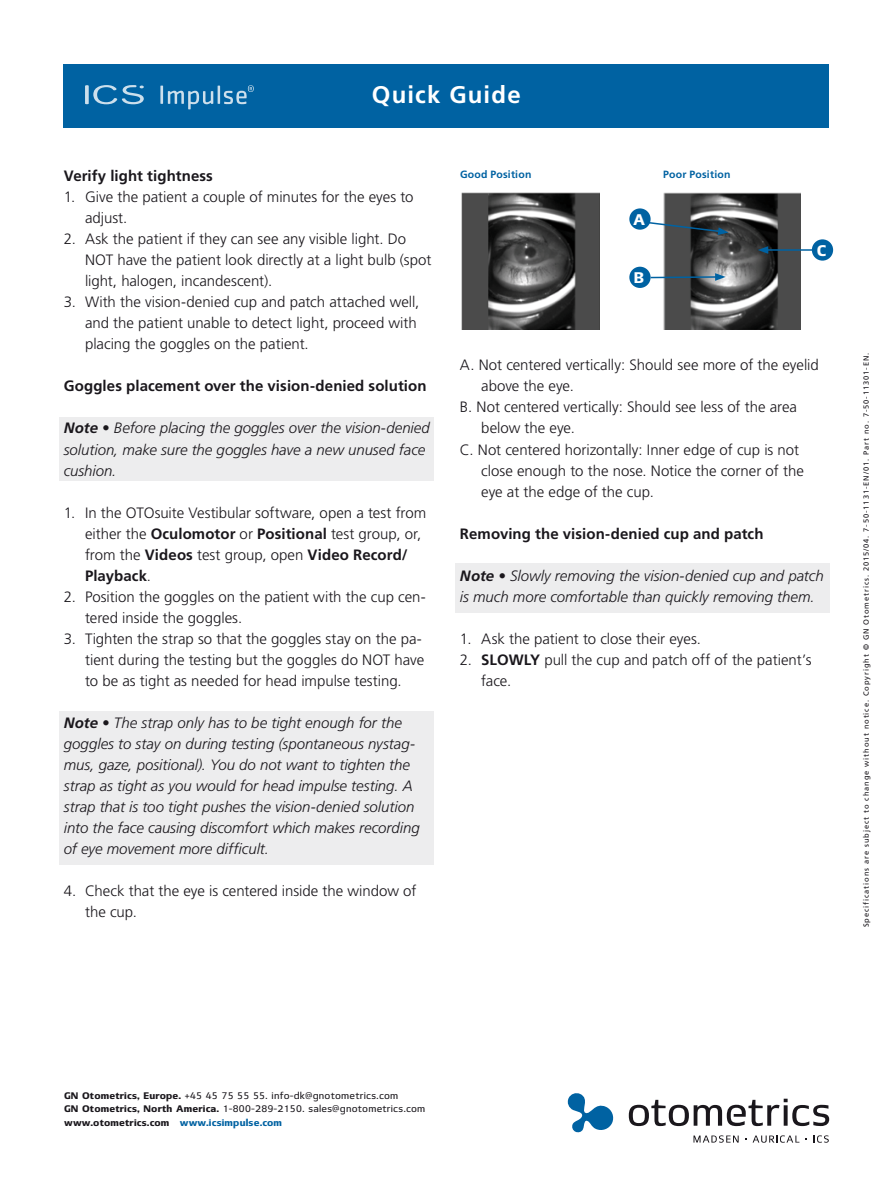
<style>
.page{position:relative;width:893px;height:1191px;background:#fff}
.page>*{position:absolute;margin:0;border:0;box-sizing:border-box;transform-origin:0 0}
.t1{font:700 24px "Frutiger";letter-spacing:.05em;color:#fff}
.t2{font:300 15px/21px "Frutiger LT Std";color:#1a171c}
.t3{font:italic 300 15px/21px "Frutiger LT Std";color:#1a171c}
.t4{font:700 15px "Frutiger LT Std";letter-spacing:.005em;color:#1a171c}
.t5{font:700 15px "Olic";color:#fff}
.t6{font:700 10.5px "Frutiger LT Std";letter-spacing:.02em;color:#0062a2}
.t7{font:9.3px/13.5px "Olic";letter-spacing:.02em;color:#1a171c}
.t8{font:7.5px "Frutiger";letter-spacing:.12em;color:#1a171c}
.s1{font-weight:700}
.s2{font-weight:700;color:#0062a2}
</style>
<div class="page">
<div style="left:455px;top:563px;width:374px;height:50px;background:#ededee"></div>
<div style="left:60px;top:711px;width:374px;height:153px;background:#ededee"></div>
<div style="left:60px;top:417px;width:374px;height:64px;background:#ededee"></div>
<div style="left:64px;top:64px;width:765px;height:64px;background:#0062a2"></div>
<svg style="left:629px;top:1098px;width:200px;height:28px"></svg>
<svg style="left:568px;top:1093px;width:45px;height:39px"></svg>
<svg style="left:693px;top:1135px;width:46px;height:7px"></svg>
<svg style="left:753px;top:1135px;width:46px;height:7px"></svg>
<svg style="left:813px;top:1135px;width:16px;height:7px"></svg>
<hr style="left:160px;top:86px;width:3px;height:18px;background:#fff">
<svg style="left:85px;top:85px;width:59px;height:19px"></svg>
<svg style="left:168px;top:85px;width:86px;height:24px"></svg>
<img style="left:461px;top:192px;width:138px;height:137px">
<img style="left:663px;top:192px;width:138px;height:138px">
<div style="left:629px;top:208px;width:22px;height:22px;background:#0062a2;border-radius:50%"></div>
<div style="left:629px;top:267px;width:22px;height:21px;background:#0062a2;border-radius:50%"></div>
<div style="left:812px;top:239px;width:21px;height:22px;background:#0062a2;border-radius:50%"></div>
<hr style="left:766px;top:249px;width:50px;height:2px;background:#0062a2">
<svg style="left:758px;top:246px;width:10px;height:8px"></svg>
<svg style="left:649px;top:273px;width:77px;height:8px"></svg>
<svg style="left:646px;top:221px;width:83px;height:14px"></svg>
<h1 class="t1" style="left:372px;top:81px;width:150px">Quick Guide</h1>
<p class="t4" style="left:64px;top:167px;width:151px">Verify light tightness</p>
<p class="t2" style="left:85px;top:187px;width:330px;text-indent:-21px">1. Give the patient a couple of minutes for the eyes to adjust.</p>
<p class="t2" style="left:85px;top:229px;width:348px;text-indent:-21px">2. Ask the patient if they can see any visible light. Do<br>NOT have the patient look directly at a light bulb (spot light, halogen, incandescent).</p>
<p class="t2" style="left:85px;top:292px;width:336px;text-indent:-21px">3. With the vision-denied cup and patch attached well, and the patient unable to detect light, proceed with placing the goggles on the patient.</p>
<p class="t4" style="left:64px;top:377px;width:364px">Goggles placement over the vision-denied solution</p>
<p class="t3" style="left:64px;top:418px;width:368px"><span class="s1">Note</span> • Before placing the goggles over the vision-denied solution, make sure the goggles have a new unused face cushion.</p>
<p class="t2" style="left:85px;top:502px;width:343px;text-indent:-21px">1. In the OTOsuite Vestibular software, open a test from either the <span class="s1">Oculomotor</span> or <span class="s1">Positional</span> test group, or, from the <span class="s1">Videos</span> test group, open <span class="s1">Video Record/ Playback</span>.</p>
<p class="t2" style="left:85px;top:586px;width:342px;text-indent:-21px">2. Position the goggles on the patient with the cup cen&shy;tered inside the goggles.</p>
<p class="t2" style="left:85px;top:628px;width:341px;text-indent:-21px">3. Tighten the strap so that the goggles stay on the pa&shy;tient during the testing but the goggles do NOT have to be as tight as needed for head impulse testing.</p>
<p class="t3" style="left:64px;top:712px;width:357px"><span class="s1">Note</span> • The strap only has to be tight enough for the goggles to stay on during testing (spontaneous nystag&shy;mus, gaze, positional). You do not want to tighten the strap as tight as you would for head impulse testing. A strap that is too tight pushes the vision-denied solution into the face causing discomfort which makes recording of eye movement more difficult.</p>
<p class="t2" style="left:85px;top:880px;width:333px;text-indent:-21px">4. Check that the eye is centered inside the window of the cup.</p>
<p class="t6" style="left:460px;top:168px;width:73px">Good Position</p>
<p class="t6" style="left:663px;top:168px;width:69px">Poor Position</p>
<p class="t5" style="left:633px;top:210px;width:14px">A</p>
<p class="t5" style="left:634px;top:269px;width:12px">B</p>
<p class="t5" style="left:817px;top:241px;width:11px">C</p>
<p class="t2" style="left:460px;top:355px;width:360px">A. Not centered vertically: Should see more of the eyelid</p>
<p class="t2" style="left:481px;top:376px;width:94px">above the eye.</p>
<p class="t2" style="left:460px;top:397px;width:339px">B. Not centered vertically: Should see less of the area</p>
<p class="t2" style="left:481px;top:418px;width:95px">below the eye.</p>
<p class="t2" style="left:460px;top:439px;width:341px">C. Not centered horizontally: Inner edge of cup is not</p>
<p class="t2" style="left:481px;top:460px;width:324px">close enough to the nose. Notice the corner of the</p>
<p class="t2" style="left:481px;top:481px;width:174px">eye at the edge of the cup.</p>
<p class="t4" style="left:460px;top:524px;width:305px">Removing the vision-denied cup and patch</p>
<p class="t3" style="left:460px;top:565px;width:365px"><span class="s1">Note</span> • Slowly removing the vision-denied cup and patch is much more comfortable than quickly removing them.</p>
<p class="t2" style="left:460px;top:628px;width:243px">1. Ask the patient to close their eyes.</p>
<p class="t2" style="left:481px;top:649px;width:332px;text-indent:-21px">2. <span class="s1">SLOWLY</span> pull the cup and patch off of the patient’s face.</p>
<p class="t8" style="left:862px;top:927px;width:576px;rotate:-90deg">Specifications are subject to change without notice. Copyright © GN Otometrics. 2015/04. 7-50-1131-EN/01. Part no. 7-50-11301-EN.</p>
<p class="t7" style="left:64px;top:1088px;width:363px"><span class="s1">GN Otometrics, Europe.</span> +45 45 75 55 55. info-dk@gnotometrics.com<br><span class="s1">GN Otometrics, North America.</span> 1-800-289-2150. sales@gnotometrics.com <span class="s1">www.otometrics.com</span> <span class="s2">www.icsimpulse.com</span></p>
</div>
